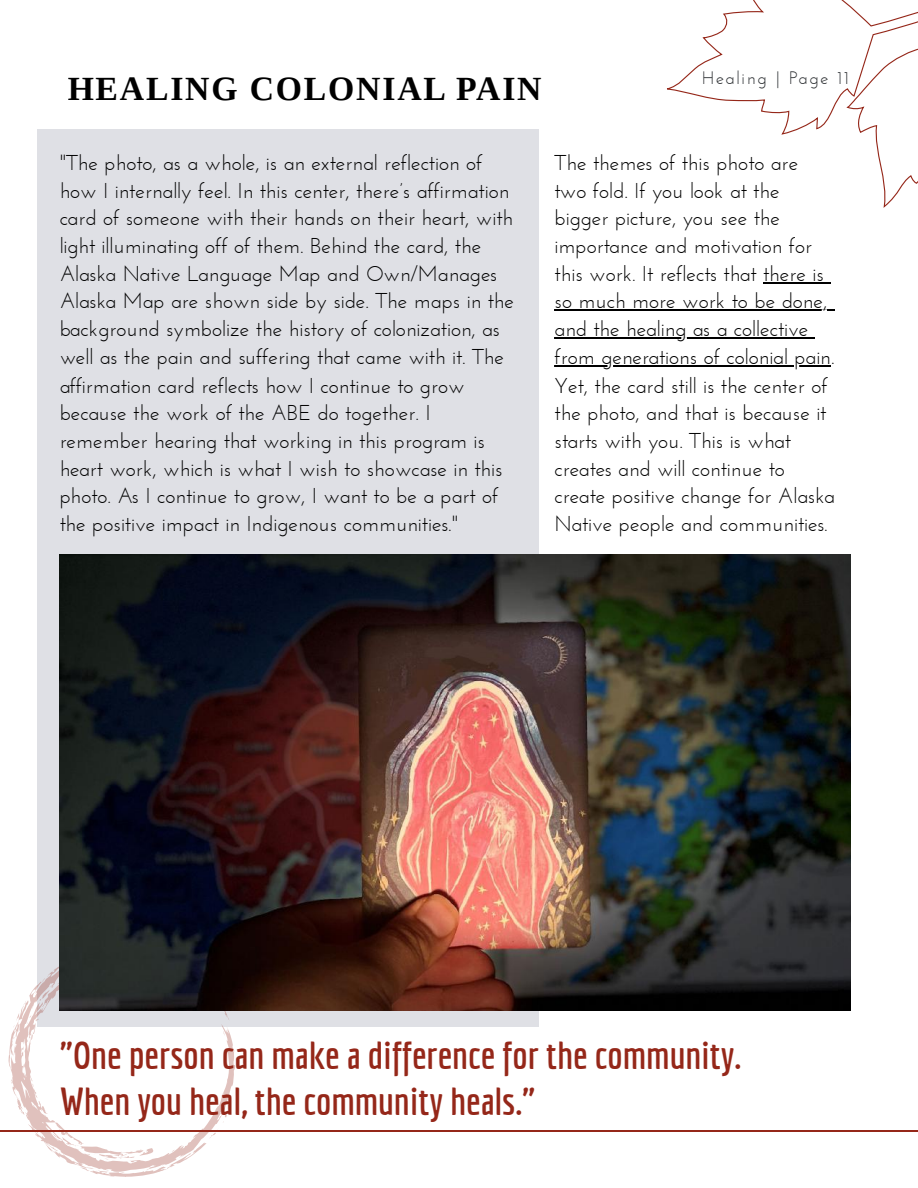
<style>
.page{position:relative;width:918px;height:1188px;background:#fff}
.page>*{position:absolute;margin:0;border:0;box-sizing:border-box;transform-origin:0 0}
.t1{font:700 38.25px/46.2px "Economica";color:#952719}
.t2{font:700 33.75px "Tinos";letter-spacing:.055em;color:#000}
.t3{font:21.3px/27.8px "Josefin Sans";color:#000}
.t4{font:18px "Josefin Sans";letter-spacing:.1em;color:#2d3033}
</style>
<div class="page">
<div style="left:37px;top:129px;width:502px;height:898px;background:#dfe0e5"></div>
<svg style="left:667px;top:0;width:251px;height:208px"></svg>
<svg style="left:893px;top:1131px;width:25px;height:1px"></svg>
<hr style="left:851px;top:1131px;width:42px;height:1px;background:#952719">
<hr style="left:810px;top:1131px;width:41px;height:1px;background:#952719">
<hr style="left:768px;top:1131px;width:42px;height:1px;background:#952719">
<hr style="left:726px;top:1131px;width:42px;height:1px;background:#952719">
<hr style="left:685px;top:1131px;width:41px;height:1px;background:#952719">
<hr style="left:643px;top:1131px;width:42px;height:1px;background:#952719">
<hr style="left:601px;top:1131px;width:42px;height:1px;background:#952719">
<hr style="left:560px;top:1131px;width:41px;height:1px;background:#952719">
<hr style="left:518px;top:1131px;width:42px;height:1px;background:#952719">
<hr style="left:476px;top:1131px;width:42px;height:1px;background:#952719">
<hr style="left:435px;top:1131px;width:41px;height:1px;background:#952719">
<hr style="left:393px;top:1131px;width:42px;height:1px;background:#952719">
<hr style="left:351px;top:1131px;width:42px;height:1px;background:#952719">
<hr style="left:310px;top:1131px;width:41px;height:1px;background:#952719">
<hr style="left:268px;top:1131px;width:42px;height:1px;background:#952719">
<hr style="left:763px;top:282px;width:61px;height:1px;background:#000">
<hr style="left:555px;top:309px;width:273px;height:1px;background:#000">
<hr style="left:555px;top:337px;width:254px;height:2px;background:#000">
<svg style="left:809px;top:337px;width:6px;height:2px"></svg>
<hr style="left:555px;top:366px;width:276px;height:1px;background:#000">
<svg style="left:0;top:966px;width:271px;height:211px"></svg>
<img style="left:59px;top:555px;width:791px;height:455px">
<h2 class="t2" style="left:67px;top:70px;width:476px">HEALING COLONIAL PAIN</h2>
<p class="t4" style="left:702px;top:68px;width:148px">Healing | Page 11</p>
<p class="t3" style="left:59px;top:149px;width:456px">"The photo, as a whole, is an external reflection of how I internally feel. In this center, there’s affirmation card of someone with their hands on their heart, with light illuminating off of them. Behind the card, the Alaska Native Language Map and Own/Manages Alaska Map are shown side by side. The maps in the background symbolize the history of colonization, as well as the pain and suffering that came with it. The affirmation card reflects how I continue to grow because the work of the ABE do together. I remember hearing that working in this program is heart work, which is what I wish to showcase in this photo. As I continue to grow, I want to be a part of the positive impact in Indigenous communities."</p>
<p class="t3" style="left:555px;top:149px;width:282px">The themes of this photo are two fold. If you look at the bigger picture, you see the importance and motivation for this work. It reflects that there is so much more work to be done, and the healing as a collective from generations of colonial pain.<br>Yet, the card still is the center of the photo, and that is because it starts with you. This is what creates and will continue to create positive change for Alaska<br>Native people and communities.</p>
<h1 class="t1" style="left:59px;top:1032px;width:683px">"One person can make a difference for the community.<br>When you heal, the community heals."</h1>
</div>
